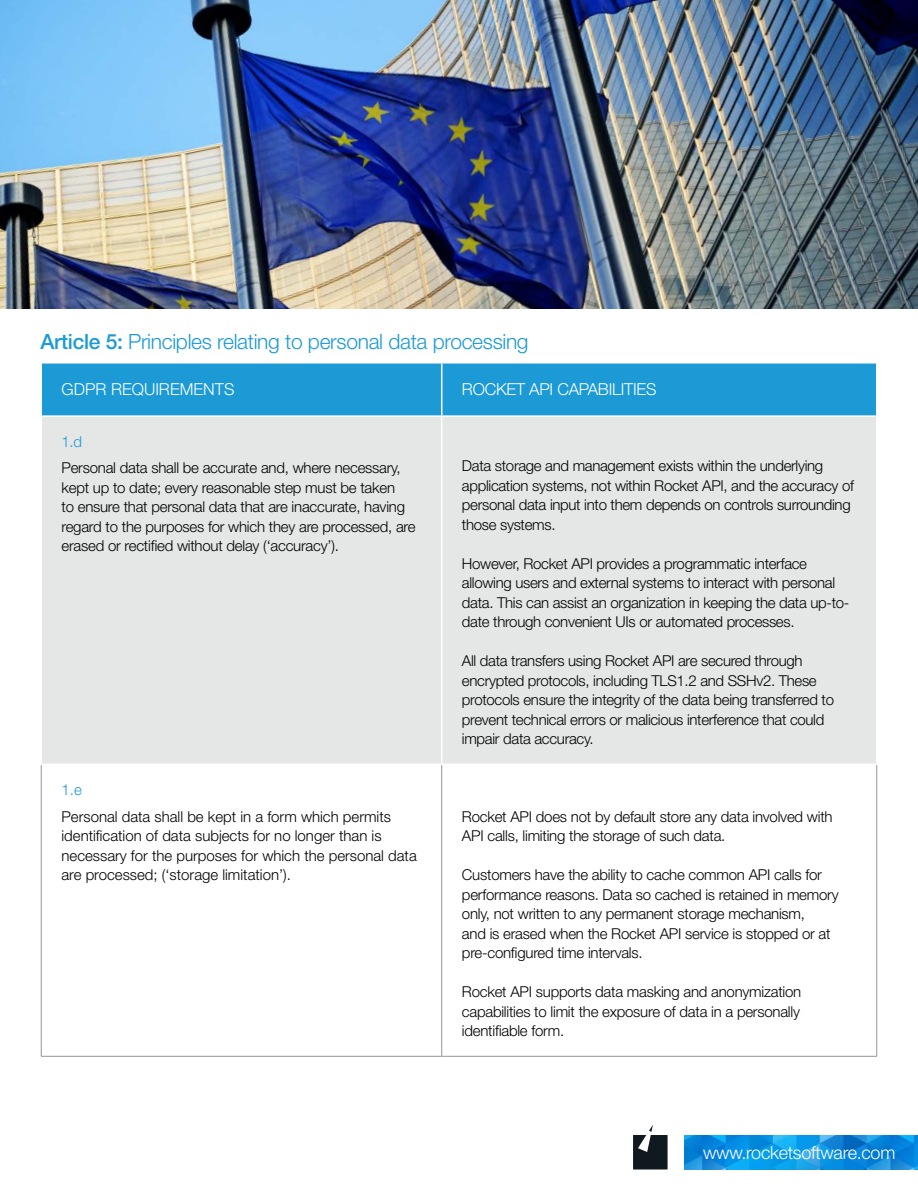
<style>
.page{position:relative;width:918px;height:1188px;background:#fff}
.page>*{position:absolute;margin:0;border:0;box-sizing:border-box;transform-origin:0 0}
.t1{font:300 21px "Helvetica Neue LT Std";letter-spacing:-.015em;color:#1c9ad6}
.t2{font:300 18px "Helvetica Neue LT Std";letter-spacing:-.015em;color:#fff}
.t3{font:300 16.5px "Helvetica Neue LT Std";letter-spacing:-.015em;color:#fff}
.t4{font:300 15px/19.5px "Helvetica Neue LT Std";letter-spacing:-.015em;color:#000}
.t5{font:300 15px "Helvetica Neue LT Std";color:#1c9ad6}
.s1{font-weight:500}
</style>
<div class="page">
<div style="left:42px;top:364px;width:834px;height:51px;background:#1c9ad6"></div>
<div style="left:42px;top:417px;width:834px;height:347px;background:#e5e6e6"></div>
<svg style="left:42px;top:765px;width:834px;height:291px"></svg>
<hr style="left:441px;top:364px;width:1px;height:51px;background:#fff">
<hr style="left:441px;top:417px;width:1px;height:347px;background:#fff">
<hr style="left:41px;top:765px;width:1px;height:291px;background:#939598">
<hr style="left:441px;top:765px;width:1px;height:291px;background:#939598">
<hr style="left:876px;top:765px;width:1px;height:291px;background:#939598">
<hr style="left:41px;top:1056px;width:401px;height:1px;background:#939598">
<hr style="left:442px;top:1056px;width:435px;height:1px;background:#939598">
<img style="left:684px;top:1135px;width:234px;height:35px">
<svg style="left:633px;top:1125px;width:35px;height:45px"></svg>
<img style="left:0;top:0;width:918px;height:309px">
<h1 class="t1" style="left:40px;top:329px;width:490px"><span class="s1">Article 5:</span> Principles relating to personal data processing</h1>
<p class="t3" style="left:62px;top:379px;width:175px">GDPR REQUIREMENTS</p>
<p class="t3" style="left:462px;top:379px;width:196px">ROCKET API CAPABILITIES</p>
<p class="t5" style="left:62px;top:433px;width:22px">1.d</p>
<p class="t4" style="left:62px;top:458px;width:356px">Personal data shall be accurate and, where necessary, kept up to date; every reasonable step must be taken<br>to ensure that personal data that are inaccurate, having regard to the purposes for which they are processed, are erased or rectified without delay (‘accuracy’).</p>
<p class="t4" style="left:462px;top:456px;width:394px">Data storage and management exists within the underlying application systems, not within Rocket API, and the accuracy of personal data input into them depends on controls surrounding those systems.</p>
<p class="t4" style="left:462px;top:553px;width:389px">However, Rocket API provides a programmatic interface allowing users and external systems to interact with personal data. This can assist an organization in keeping the data up-to&shy;date through convenient UIs or automated processes.</p>
<p class="t4" style="left:462px;top:651px;width:374px">All data transfers using Rocket API are secured through encrypted protocols, including TLS1.2 and SSHv2. These protocols ensure the integrity of the data being transferred to prevent technical errors or malicious interference that could impair data accuracy.</p>
<p class="t5" style="left:62px;top:781px;width:22px">1.e</p>
<p class="t4" style="left:62px;top:806px;width:357px">Personal data shall be kept in a form which permits identification of data subjects for no longer than is necessary for the purposes for which the personal data are processed; (‘storage limitation’).</p>
<p class="t4" style="left:462px;top:806px;width:372px">Rocket API does not by default store any data involved with<br>API calls, limiting the storage of such data.</p>
<p class="t4" style="left:462px;top:865px;width:378px">Customers have the ability to cache common API calls for performance reasons. Data so cached is retained in memory only, not written to any permanent storage mechanism,<br>and is erased when the Rocket API service is stopped or at pre-configured time intervals.</p>
<p class="t4" style="left:462px;top:982px;width:341px;text-align:justify">Rocket API supports data masking and anonymization capabilities to limit the exposure of data in a personally identifiable form.</p>
<p class="t2" style="left:703px;top:1141px;width:194px">www.rocketsoftware.com</p>
</div>
